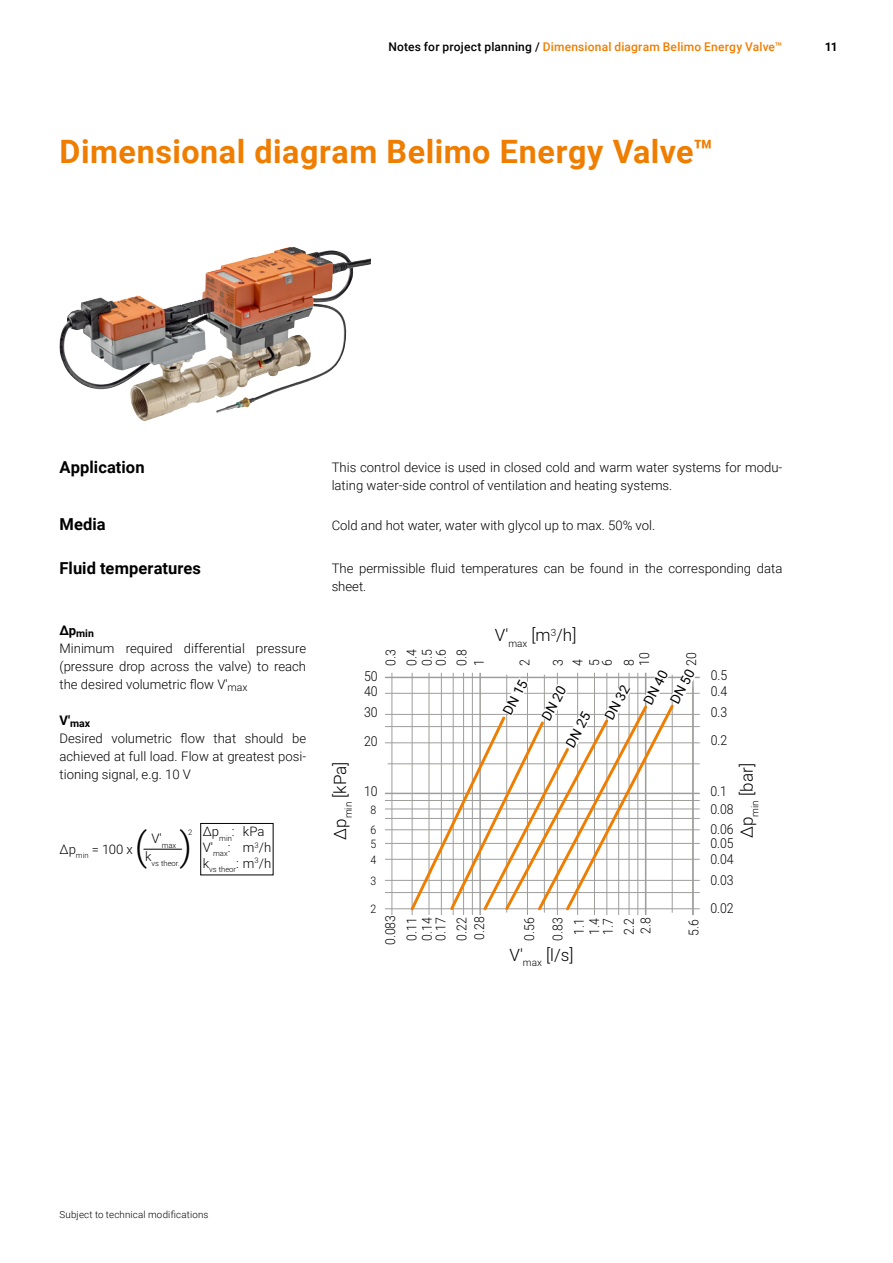
<style>
.page{position:relative;width:893px;height:1263px;background:#fff}
.page>*{position:absolute;margin:0;border:0;box-sizing:border-box;transform-origin:0 0}
.t1{font:300 39px "Roboto";color:#000}
.Produkttitel_21_5pt{font:700 32.25px "Roboto";letter-spacing:.015em;color:#ef7d00}
.t2{font:300 17.1px "Roboto";color:#000}
.Subtitel_11pt_bold_s{font:700 16.5px "Roboto";letter-spacing:.005em;color:#000}
.t3{font:300 13.65px/21px "Roboto";color:#000;scale:.9 1}
.t4{font:13.65px/23.1px "Roboto";color:#000}
.Belimo_Body_8_75pt{font:300 13.2px/18px "Roboto";color:#000}
.Navigation_rechts{font:500 12px "Roboto";letter-spacing:.015em;color:#ef7d00}
.t5{font:700 12px "Roboto";color:#000}
.t6{font:300 11.7px "Roboto";color:#000;scale:.9 1}
.Belimo_Body_8_75pt-2{font:700 10.5px "Roboto";color:#000}
.t7{font:300 9.75px "Roboto";letter-spacing:.02em;color:#000}
.t8{font:300 7.65px "Roboto";color:#000}
.s1{color:#000}
</style>
<div class="page">
<img style="left:59px;top:247px;width:231px;height:146px">
<hr style="left:144px;top:849px;width:38px;height:1px;background:#000">
<div style="left:200px;top:823px;width:73px;height:52px;border:1px solid #000"></div>
<hr style="left:385px;top:908px;width:315px;height:1px;background:#9d9d9c">
<hr style="left:385px;top:892px;width:315px;height:1px;background:#9d9d9c">
<hr style="left:385px;top:800px;width:315px;height:1px;background:#9d9d9c">
<hr style="left:385px;top:809px;width:315px;height:1px;background:#9d9d9c">
<hr style="left:385px;top:818px;width:315px;height:1px;background:#9d9d9c">
<hr style="left:385px;top:829px;width:315px;height:1px;background:#9d9d9c">
<hr style="left:385px;top:843px;width:315px;height:1px;background:#9d9d9c">
<hr style="left:385px;top:859px;width:315px;height:1px;background:#9d9d9c">
<hr style="left:385px;top:880px;width:315px;height:1px;background:#9d9d9c">
<hr style="left:385px;top:793px;width:315px;height:1px;background:#9d9d9c">
<hr style="left:388px;top:763px;width:312px;height:1px;background:#9d9d9c">
<hr style="left:385px;top:742px;width:315px;height:1px;background:#9d9d9c">
<hr style="left:385px;top:726px;width:315px;height:1px;background:#9d9d9c">
<hr style="left:385px;top:714px;width:315px;height:1px;background:#9d9d9c">
<hr style="left:385px;top:693px;width:315px;height:1px;background:#9d9d9c">
<hr style="left:472px;top:673px;width:1px;height:242px;background:#9d9d9c">
<hr style="left:463px;top:673px;width:1px;height:242px;background:#9d9d9c">
<hr style="left:453px;top:673px;width:1px;height:242px;background:#9d9d9c">
<hr style="left:441px;top:673px;width:1px;height:242px;background:#9d9d9c">
<hr style="left:429px;top:673px;width:1px;height:242px;background:#9d9d9c">
<hr style="left:412px;top:673px;width:1px;height:242px;background:#9d9d9c">
<hr style="left:392px;top:673px;width:1px;height:242px;background:#9d9d9c">
<hr style="left:479px;top:673px;width:2px;height:242px;background:#9d9d9c">
<hr style="left:527px;top:673px;width:1px;height:242px;background:#9d9d9c">
<hr style="left:638px;top:673px;width:1px;height:242px;background:#9d9d9c">
<hr style="left:629px;top:673px;width:1px;height:242px;background:#9d9d9c">
<hr style="left:618px;top:673px;width:1px;height:242px;background:#9d9d9c">
<hr style="left:607px;top:673px;width:1px;height:242px;background:#9d9d9c">
<hr style="left:594px;top:673px;width:1px;height:242px;background:#9d9d9c">
<hr style="left:577px;top:673px;width:1px;height:242px;background:#9d9d9c">
<hr style="left:557px;top:673px;width:1px;height:242px;background:#9d9d9c">
<hr style="left:645px;top:673px;width:1px;height:242px;background:#9d9d9c">
<hr style="left:692px;top:673px;width:2px;height:242px;background:#9d9d9c">
<hr style="left:385px;top:677px;width:315px;height:1px;background:#9d9d9c">
<svg style="left:408px;top:672px;width:289px;height:241px"></svg>
<p class="Navigation_rechts" style="left:388px;top:38px;width:396px"><span class="s1">Notes for project planning /</span> Dimensional diagram Belimo Energy Valve™</p>
<p class="Produkttitel_21_5pt" style="left:60px;top:129px;width:655px">Dimensional diagram Belimo Energy Valve™</p>
<p class="t5" style="left:825px;top:38px;width:14px">11</p>
<p class="Subtitel_11pt_bold_s" style="left:60px;top:455px;width:87px">Application</p>
<p class="Belimo_Body_8_75pt" style="left:332px;top:458px;width:451px">This control device is used in closed cold and warm water systems for modu&shy;lating water-side control of ventilation and heating systems.</p>
<p class="Subtitel_11pt_bold_s" style="left:60px;top:513px;width:48px">Media</p>
<p class="Belimo_Body_8_75pt" style="left:332px;top:516px;width:325px">Cold and hot water, water with glycol up to max. 50% vol.</p>
<p class="Subtitel_11pt_bold_s" style="left:60px;top:556px;width:143px">Fluid temperatures</p>
<p class="Belimo_Body_8_75pt" style="left:332px;top:559px;width:452px">The permissible fluid temperatures can be found in the corresponding data sheet.</p>
<p class="Belimo_Body_8_75pt-2" style="left:60px;top:626px;width:36px"><sup>∆p</sup>min</p>
<p class="Belimo_Body_8_75pt" style="left:60px;top:639px;width:248px;text-align:justify">Minimum required differential pressure (pressure drop across the valve) to reach the desired volumetric flow V'<sub>max</sub></p>
<p class="Belimo_Body_8_75pt-2" style="left:60px;top:716px;width:32px"><sup>V'</sup>max</p>
<p class="Belimo_Body_8_75pt" style="left:60px;top:729px;width:248px;text-align:justify">Desired volumetric flow that should be achieved at full load. Flow at greatest posi&shy;tioning signal, e.g. 10 V</p>
<p class="t2" style="left:495px;top:623px;width:83px">V'<sub>max</sub> [m<sup>3</sup>/h]</p>
<p class="t3" style="left:379px;top:666px;width:20px;rotate:-90deg">0.3<br>0.4</p>
<p class="t3" style="left:420px;top:666px;width:20px;line-height:13.8px;rotate:-90deg">0.5<br>0.6</p>
<p class="t3" style="left:452px;top:666px;width:20px;line-height:17.2px;rotate:-90deg">0.8<br>1</p>
<p class="t3" style="left:514px;top:666px;width:9px;rotate:-90deg">2</p>
<p class="t3" style="left:547px;top:666px;width:9px;line-height:20px;rotate:-90deg">3<br>4</p>
<p class="t3" style="left:588px;top:666px;width:9px;line-height:12.6px;rotate:-90deg">5<br>6</p>
<p class="t3" style="left:621px;top:666px;width:17px;line-height:15.5px;rotate:-90deg">8<br>10</p>
<p class="t3" style="left:680px;top:666px;width:17px;rotate:-90deg">20</p>
<p class="t4" style="left:643px;top:686px;width:39px;text-indent:-13px;rotate:-62deg">DN 40<br>DN 50</p>
<p class="t3" style="left:711px;top:664px;width:20px">0.5</p>
<p class="t3" style="left:364px;top:665px;width:17px">50</p>
<p class="t4" style="left:496px;top:708px;width:39px;rotate:-62deg">DN 15</p>
<p class="t4" style="left:534px;top:714px;width:39px;rotate:-62deg">DN 20</p>
<p class="t4" style="left:598px;top:713px;width:39px;rotate:-61deg">DN 32</p>
<p class="t3" style="left:711px;top:680px;width:20px">0.4</p>
<p class="t3" style="left:364px;top:680px;width:17px">40</p>
<p class="t3" style="left:711px;top:701px;width:20px">0.3</p>
<p class="t3" style="left:364px;top:701px;width:17px">30</p>
<p class="t4" style="left:559px;top:741px;width:39px;rotate:-62deg">DN 25</p>
<p class="t3" style="left:711px;top:729px;width:20px">0.2</p>
<p class="t3" style="left:364px;top:730px;width:17px">20</p>
<p class="t2" style="left:328px;top:840px;width:80px;rotate:-90deg">∆p<sub>min</sub> [kPa]</p>
<p class="t2" style="left:735px;top:838px;width:76px;rotate:-90deg">∆p<sub>min</sub> [bar]</p>
<p class="t3" style="left:364px;top:780px;width:17px">10</p>
<p class="t3" style="left:710px;top:780px;width:20px">0.1</p>
<p class="t3" style="left:710px;top:798px;width:27px">0.08</p>
<p class="t6" style="left:370px;top:801px;width:8px">8</p>
<p class="t3" style="left:710px;top:818px;width:27px">0.06</p>
<p class="t6" style="left:370px;top:822px;width:8px">6</p>
<p class="t8" style="left:151px;top:839px;width:26px"><sup>V'</sup>max</p>
<p class="Belimo_Body_8_75pt" style="left:203px;top:823px;width:70px;line-height:15.8px">∆p<sub>min</sub>: kPa<br>V'<sub>max</sub>: m<sup>3</sup>/h</p>
<p class="t8" style="left:203px;top:864px;width:70px"><sup>k</sup>vs theor<sup>:</sup> <sup>m</sup>3<sup>/h</sup></p>
<p class="t1" style="left:135px;top:819px;width:59px">( )</p>
<p class="t8" style="left:188px;top:827px;width:6px">2</p>
<p class="t3" style="left:710px;top:832px;width:27px">0.05</p>
<p class="t6" style="left:370px;top:836px;width:8px">5</p>
<p class="Belimo_Body_8_75pt" style="left:60px;top:839px;width:75px">∆p<sub>min</sub> = 100 x</p>
<p class="t8" style="left:145px;top:857px;width:36px"><sup>k</sup>vs theor.</p>
<p class="t3" style="left:710px;top:848px;width:27px">0.04</p>
<p class="t6" style="left:370px;top:851px;width:8px">4</p>
<p class="t7" style="left:60px;top:1207px;width:150px">Subject to technical modifications</p>
<p class="t6" style="left:370px;top:872px;width:8px">3</p>
<p class="t6" style="left:370px;top:901px;width:8px">2</p>
<p class="t3" style="left:379px;top:945px;width:35px;text-align:center;rotate:-90deg">0.083<br>0.11</p>
<p class="t3" style="left:420px;top:940px;width:27px;line-height:13.8px;rotate:-90deg">0.14<br>0.17</p>
<p class="t3" style="left:452px;top:940px;width:28px;line-height:17.9px;rotate:-90deg">0.22<br>0.28</p>
<p class="t3" style="left:515px;top:940px;width:27px;line-height:28.3px;rotate:-90deg">0.56<br>0.83</p>
<p class="t3" style="left:571px;top:935px;width:20px;line-height:15.5px;rotate:-90deg">1.1<br>1.4</p>
<p class="t3" style="left:597px;top:935px;width:20px;rotate:-90deg">1.7<br>2.2</p>
<p class="t3" style="left:634px;top:934px;width:20px;rotate:-90deg">2.8</p>
<p class="t2" style="left:509px;top:943px;width:65px">V'<sub>max</sub> [l/s]</p>
<p class="t3" style="left:683px;top:936px;width:20px;rotate:-90deg">5.6</p>
<p class="t3" style="left:710px;top:869px;width:27px">0.03</p>
<p class="t3" style="left:710px;top:897px;width:27px">0.02</p>
</div>
